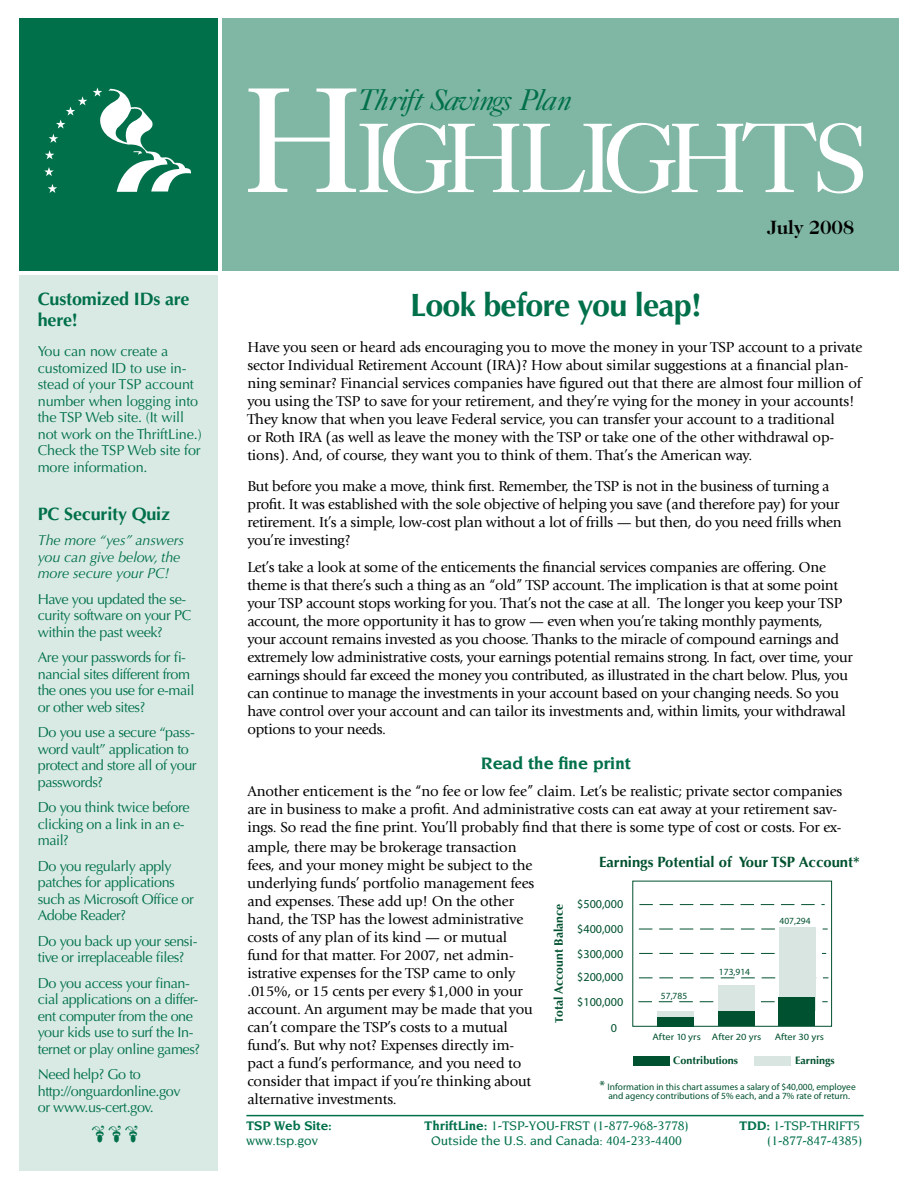
<style>
.page{position:relative;width:918px;height:1188px;background:#fff}
.page>*{position:absolute;margin:0;border:0;box-sizing:border-box;transform-origin:0 0}
.t1{font:99px "Caslon 540 LT Std";letter-spacing:-.12em;color:#fff}
.t2{font:700 32.4px "Optima LT Std";letter-spacing:-.025em;color:#00704a}
.t3{font:italic 30px "Caslon 540 LT Std";letter-spacing:-.045em;color:#00704a}
.t4{font:700 19.5px "Caslon 224 Std";letter-spacing:-.01em;color:#000}
.t5{font:700 18px/21px "Optima LT Std";letter-spacing:-.01em;color:#00704a}
.t6{font:700 18px "Novarese Std";letter-spacing:-.01em;color:#00704a}
.t7{font:18px "Adobe Caslon Pro";color:#00704a}
.t8{font:15px/18px "Giovanni Std";letter-spacing:-.01em;color:#000}
.t9{font:700 14.85px "Optima";color:#00512f}
.t10{font:14.4px/16.5px "Optima LT Std";letter-spacing:-.03em;color:#00704a}
.t11{font:14.4px/16.5px "Optima LT Std";letter-spacing:-.01em;color:#00704a}
.t12{font:italic 14.4px/16.5px "Optima LT Std";letter-spacing:-.01em;color:#00704a}
.t13{font:500 13.5px "Novarese Std";letter-spacing:-.005em;color:#00704a}
.t14{font:700 13.5px "Novarese Std";letter-spacing:-.005em;color:#00704a}
.t15{font:13.5px "Optima";color:#00512f}
.t16{font:12.15px/25.3px "Optima";color:#00512f;text-align:justify}
.t17{font:700 12.15px "Optima";color:#00512f}
.t18{font:700 10.8px "Optima";color:#00512f}
.t19{font:9.45px "Optima";color:#00512f}
.t20{font:9.45px "Optima";color:#00512f;scale:1.11 1}
.s1{font-size:150px}
.s2{font-size:10.8px}
.s3{color:#00539b}
.s4{font-weight:700}
</style>
<div class="page">
<div style="left:0;top:0;width:217px;height:270px;background:#00704a"></div>
<div style="left:222px;top:0;width:696px;height:270px;background:#80b7a4"></div>
<div style="left:0;top:276px;width:217px;height:912px;background:#d9eae4"></div>
<svg style="left:93px;top:87px;width:99px;height:105px"></svg>
<svg style="left:49px;top:96px;width:38px;height:47px"></svg>
<svg style="left:45px;top:150px;width:9px;height:9px"></svg>
<svg style="left:44px;top:167px;width:10px;height:9px"></svg>
<svg style="left:48px;top:184px;width:9px;height:9px"></svg>
<div style="left:0;top:1172px;width:229px;height:16px;background:#fff"></div>
<div style="left:900px;top:0;width:18px;height:344px;background:#fff"></div>
<div style="left:0;top:0;width:918px;height:18px;background:#fff"></div>
<div style="left:0;top:0;width:18px;height:1188px;background:#fff"></div>
<hr style="left:246px;top:1115px;width:618px;height:1px;background:#00704a">
<div style="left:632px;top:881px;width:200px;height:146px;border:1px solid #00512f"></div>
<div style="left:633px;top:1056px;width:36px;height:9px;background:#00512f"></div>
<div style="left:754px;top:1056px;width:37px;height:9px;background:#d9e5e0"></div>
<svg style="left:639px;top:904px;width:186px;height:1px"></svg>
<svg style="left:639px;top:929px;width:189px;height:1px"></svg>
<svg style="left:639px;top:953px;width:187px;height:1px"></svg>
<svg style="left:639px;top:978px;width:189px;height:1px"></svg>
<svg style="left:638px;top:1001px;width:190px;height:1px"></svg>
<div style="left:779px;top:928px;width:36px;height:83px;background:#d9e5e0"></div>
<div style="left:779px;top:998px;width:36px;height:28px;background:#00512f"></div>
<div style="left:718px;top:985px;width:36px;height:29px;background:#d9e5e0"></div>
<div style="left:718px;top:1011px;width:36px;height:15px;background:#00512f"></div>
<div style="left:657px;top:1012px;width:37px;height:7px;background:#d9e5e0"></div>
<div style="left:657px;top:1017px;width:37px;height:9px;background:#00512f"></div>
<h1 class="t1" style="left:240px;top:98px;width:630px"><span class="s1">H</span>IGHLIGHTS</h1>
<h3 class="t3" style="left:358px;top:82px;width:216px">Thrift Savings Plan</h3>
<p class="t5" style="left:38px;top:289px;width:153px">Customized IDs are here!</p>
<p class="t11" style="left:38px;top:343px;width:165px">You can now create a customized ID to use in&shy;stead of your TSP account number when logging into the TSP Web site. (It will not work on the ThriftLine.)<br>Check the TSP Web site for more information.</p>
<p class="t5" style="left:38px;top:504px;width:134px">PC Security Quiz</p>
<p class="t12" style="left:38px;top:532px;width:148px">The more “yes” answers you can give below, the more secure your PC!</p>
<p class="t10" style="left:38px;top:591px;width:155px">Have you updated the se&shy;curity software on your PC within the past week?</p>
<p class="t10" style="left:38px;top:649px;width:158px">Are your passwords for fi&shy;nancial sites different from the ones you use for e-mail or other web sites?</p>
<p class="t10" style="left:38px;top:724px;width:160px">Do you use a secure “pass&shy;word vault” application to protect and store all of your passwords?</p>
<p class="t10" style="left:38px;top:799px;width:153px">Do you think twice before clicking on a link in an e&shy;mail?</p>
<p class="t10" style="left:38px;top:858px;width:158px">Do you regularly apply patches for applications such as Microsoft Office or<br>Adobe Reader?</p>
<p class="t10" style="left:38px;top:933px;width:161px">Do you back up your sensi&shy;tive or irreplaceable files?</p>
<p class="t10" style="left:38px;top:975px;width:164px">Do you access your finan&shy;cial applications on a differ&shy;ent computer from the one your kids use to surf the In&shy;ternet or play online games?</p>
<p class="t10" style="left:38px;top:1067px;width:144px">Need help? Go to http://onguardonline.gov or www.us-cert.gov.</p>
<h3 class="t4" style="left:768px;top:216px;width:88px">July 2008</h3>
<h2 class="t2" style="left:410px;top:286px;width:293px">Look before you leap!</h2>
<p class="t8" style="left:247px;top:338px;width:617px">Have you seen or heard ads encouraging you to move the money in your TSP account to a private sector Individual Retirement Account (IRA)? How about similar suggestions at a financial plan&shy;ning seminar? Financial services companies have figured out that there are almost four million of you using the TSP to save for your retirement, and they’re vying for the money in your accounts!<br>They know that when you leave Federal service, you can transfer your account to a traditional<br>or Roth IRA (as well as leave the money with the TSP or take one of the other withdrawal op&shy;tions). And, of course, they want you to think of them. That’s the American way.</p>
<p class="t8" style="left:247px;top:477px;width:596px">But before you make a move, think first. Remember, the TSP is not in the business of turning a profit. It was established with the sole objective of helping you save (and therefore pay) for your retirement. It’s a simple, low-cost plan without a lot of frills — but then, do you need frills when you’re investing?</p>
<p class="t8" style="left:247px;top:558px;width:607px">Let’s take a look at some of the enticements the financial services companies are offering. One theme is that there’s such a thing as an “old” TSP account. The implication is that at some point your TSP account stops working for you. That’s not the case at all. The longer you keep your TSP account, the more opportunity it has to grow — even when you’re taking monthly payments, your account remains invested as you choose. Thanks to the miracle of compound earnings and extremely low administrative costs, your earnings potential remains strong. In fact, over time, your earnings should far exceed the money you contributed, as illustrated in the chart below. Plus, you can continue to manage the investments in your account based on your changing needs. So you have control over your account and can tailor its investments and, within limits, your withdrawal options to your needs.</p>
<p class="t6" style="left:481px;top:753px;width:152px">Read the fine print</p>
<p class="t8" style="left:247px;top:782px;width:597px">Another enticement is the “no fee or low fee” claim. Let’s be realistic; private sector companies are in business to make a profit. And administrative costs can eat away at your retirement sav&shy;ings. So read the fine print. You’ll probably find that there is some type of cost or costs. For ex-</p>
<p class="t8" style="left:247px;top:838px;width:289px">ample, there may be brokerage transaction fees, and your money might be subject to the underlying funds’ portfolio management fees and expenses. These add up! On the other hand, the TSP has the lowest administrative costs of any plan of its kind — or mutual fund for that matter. For 2007, net admin&shy;istrative expenses for the TSP came to only .015%, or 15 cents per every $1,000 in your account. An argument may be made that you can’t compare the TSP’s costs to a mutual fund’s. But why not? Expenses directly im&shy;pact a fund’s performance, and you need to consider that impact if you’re thinking about alternative investments.</p>
<p class="t17" style="left:552px;top:1023px;width:120px;rotate:-90deg"><span class="s2">T</span>otal Account Balance</p>
<p class="t9" style="left:599px;top:853px;width:262px">Earnings Potential of Your TSP Account*</p>
<p class="t16" style="left:577px;top:891px;width:48px">$500,000 $400,000 $300,000</p>
<p class="t16" style="left:577px;top:964px;width:48px">$200,000</p>
<p class="t16" style="left:577px;top:989px;width:48px">$100,000</p>
<p class="t16" style="left:611px;top:1015px;width:8px">0</p>
<p class="t19" style="left:661px;top:990px;width:28px">57,785</p>
<p class="t19" style="left:719px;top:966px;width:33px">173,914</p>
<p class="t19" style="left:780px;top:915px;width:33px">407,294</p>
<p class="t20" style="left:653px;top:1031px;width:100px">After 10 yrs After 20 yrs</p>
<p class="t20" style="left:775px;top:1031px;width:46px">After 30 yrs</p>
<p class="t18" style="left:673px;top:1054px;width:66px">Contributions</p>
<p class="t18" style="left:795px;top:1054px;width:41px">Earnings</p>
<p class="t15" style="left:600px;top:1078px;width:7px">*</p>
<p class="t19" style="left:602px;top:1081px;width:256px"><span class="s3">*</span> Information in this chart assumes a salary of $40,000, employee</p>
<p class="t19" style="left:608px;top:1090px;width:243px">and agency contributions of 5% each, and a 7% rate of return.</p>
<p class="t14" style="left:246px;top:1118px;width:87px">TSP Web Site:</p>
<p class="t13" style="left:424px;top:1118px;width:266px"><span class="s4">ThriftLine:</span> 1-TSP-YOU-FRST (1-877-968-3778)</p>
<p class="t13" style="left:739px;top:1118px;width:123px"><span class="s4">TDD:</span> 1-TSP-THRIFT5</p>
<p class="t7" style="left:92px;top:1126px;width:47px">3 3 3</p>
<p class="t13" style="left:246px;top:1133px;width:74px">www.tsp.gov</p>
<p class="t13" style="left:431px;top:1133px;width:252px">Outside the U.S. and Canada: 404-233-4400</p>
<p class="t13" style="left:767px;top:1133px;width:97px">(1-877-847-4385)</p>
</div>
